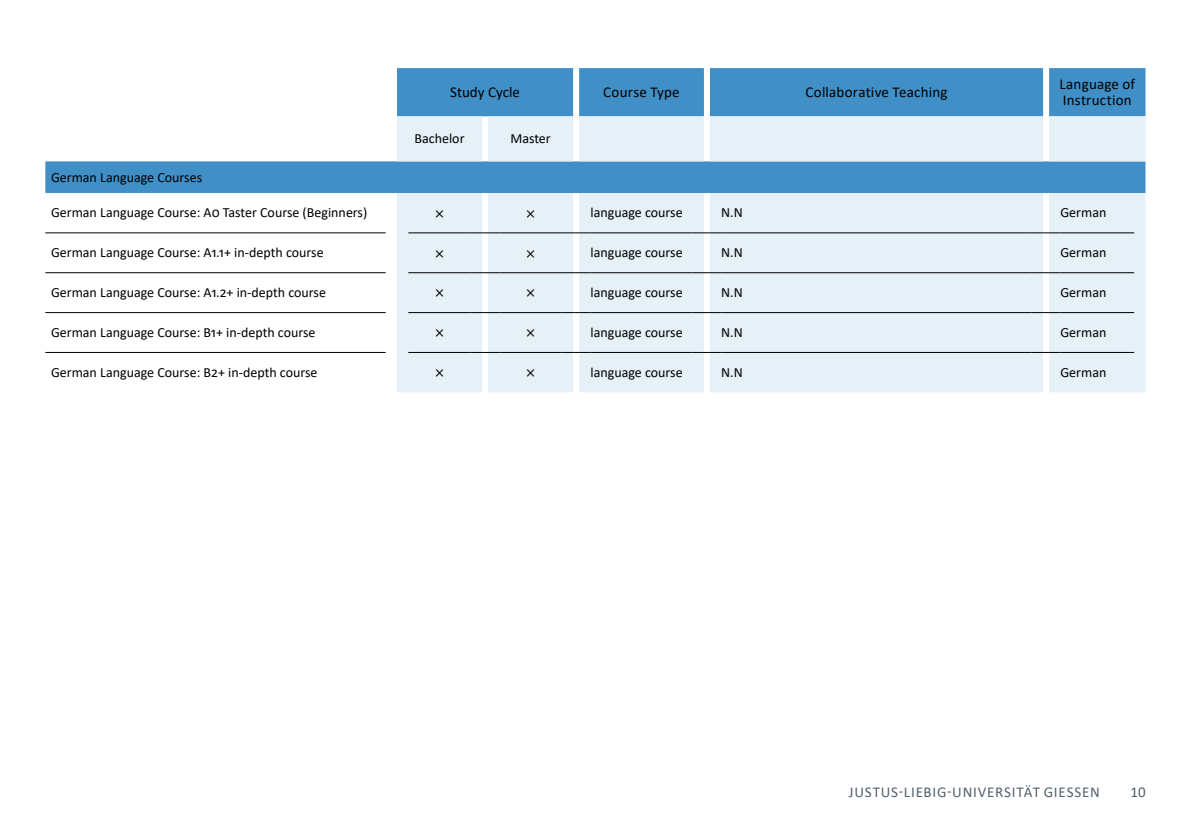
<style>
.page{position:relative;width:1191px;height:840px;background:#fff}
.page>*{position:absolute;margin:0;border:0;box-sizing:border-box;transform-origin:0 0}
.t1{font:300 18px "Calibri";color:#000}
.t2{font:15px/16px "Calibri";letter-spacing:.01em;color:#000}
.t3{font:15px "Calibri";letter-spacing:.05em;color:#53606b}
.t4{font:14px "Calibri";color:#000}
</style>
<div class="page">
<svg style="left:45px;top:68px;width:1100px;height:125px;fill:#408fc6"></svg>
<svg style="left:397px;top:116px;width:748px;height:276px;background:#d2e4f0"></svg>
<hr style="left:45px;top:232px;width:341px;height:1px;background:#000">
<hr style="left:45px;top:272px;width:341px;height:1px;background:#000">
<hr style="left:45px;top:312px;width:341px;height:1px;background:#000">
<hr style="left:45px;top:352px;width:341px;height:1px;background:#000">
<hr style="left:408px;top:232px;width:63px;height:1px;background:#000">
<svg style="left:471px;top:232px;width:28px;height:1px"></svg>
<hr style="left:499px;top:232px;width:63px;height:1px;background:#000">
<svg style="left:562px;top:232px;width:28px;height:1px"></svg>
<hr style="left:590px;top:232px;width:102px;height:1px;background:#000">
<svg style="left:692px;top:232px;width:29px;height:1px"></svg>
<hr style="left:721px;top:232px;width:310px;height:1px;background:#000">
<svg style="left:1031px;top:232px;width:29px;height:1px"></svg>
<hr style="left:1060px;top:232px;width:74px;height:1px;background:#000">
<hr style="left:408px;top:272px;width:63px;height:1px;background:#000">
<svg style="left:471px;top:272px;width:28px;height:1px"></svg>
<hr style="left:499px;top:272px;width:63px;height:1px;background:#000">
<svg style="left:562px;top:272px;width:28px;height:1px"></svg>
<hr style="left:590px;top:272px;width:102px;height:1px;background:#000">
<svg style="left:692px;top:272px;width:29px;height:1px"></svg>
<hr style="left:721px;top:272px;width:310px;height:1px;background:#000">
<svg style="left:1031px;top:272px;width:29px;height:1px"></svg>
<hr style="left:1060px;top:272px;width:74px;height:1px;background:#000">
<hr style="left:408px;top:312px;width:63px;height:1px;background:#000">
<svg style="left:471px;top:312px;width:28px;height:1px"></svg>
<hr style="left:499px;top:312px;width:63px;height:1px;background:#000">
<svg style="left:562px;top:312px;width:28px;height:1px"></svg>
<hr style="left:590px;top:312px;width:102px;height:1px;background:#000">
<svg style="left:692px;top:312px;width:29px;height:1px"></svg>
<hr style="left:721px;top:312px;width:310px;height:1px;background:#000">
<svg style="left:1031px;top:312px;width:29px;height:1px"></svg>
<hr style="left:1060px;top:312px;width:74px;height:1px;background:#000">
<hr style="left:408px;top:352px;width:63px;height:1px;background:#000">
<svg style="left:471px;top:352px;width:28px;height:1px"></svg>
<hr style="left:499px;top:352px;width:63px;height:1px;background:#000">
<svg style="left:562px;top:352px;width:28px;height:1px"></svg>
<hr style="left:590px;top:352px;width:102px;height:1px;background:#000">
<svg style="left:692px;top:352px;width:29px;height:1px"></svg>
<hr style="left:721px;top:352px;width:310px;height:1px;background:#000">
<svg style="left:1031px;top:352px;width:29px;height:1px"></svg>
<hr style="left:1060px;top:352px;width:74px;height:1px;background:#000">
<p class="t2" style="left:450px;top:84px;width:71px">Study Cycle</p>
<p class="t2" style="left:603px;top:84px;width:78px">Course Type</p>
<p class="t2" style="left:805px;top:84px;width:143px">Collaborative Teaching</p>
<p class="t2" style="left:1059px;top:76px;width:77px">Language of<br>Instruction</p>
<p class="t4" style="left:414px;top:129px;width:52px">Bachelor</p>
<p class="t4" style="left:510px;top:129px;width:42px">Master</p>
<p class="t4" style="left:51px;top:167px;width:153px">German Language Courses</p>
<p class="t4" style="left:51px;top:203px;width:318px">German Language Course: A0 Taster Course (Beginners)</p>
<p class="t1" style="left:435px;top:201px;width:10px">×</p>
<p class="t1" style="left:526px;top:201px;width:10px">×</p>
<p class="t4" style="left:590px;top:203px;width:94px">language course</p>
<p class="t4" style="left:721px;top:203px;width:23px">N.N</p>
<p class="t4" style="left:1060px;top:203px;width:47px">German</p>
<p class="t4" style="left:51px;top:243px;width:274px">German Language Course: A1.1+ in-depth course</p>
<p class="t1" style="left:435px;top:241px;width:10px">×</p>
<p class="t1" style="left:526px;top:241px;width:10px">×</p>
<p class="t4" style="left:590px;top:243px;width:94px">language course</p>
<p class="t4" style="left:721px;top:243px;width:23px">N.N</p>
<p class="t4" style="left:1060px;top:243px;width:47px">German</p>
<p class="t4" style="left:51px;top:282px;width:276px">German Language Course: A1.2+ in-depth course</p>
<p class="t1" style="left:435px;top:281px;width:10px">×</p>
<p class="t1" style="left:526px;top:281px;width:10px">×</p>
<p class="t4" style="left:590px;top:282px;width:94px">language course</p>
<p class="t4" style="left:721px;top:282px;width:23px">N.N</p>
<p class="t4" style="left:1060px;top:282px;width:47px">German</p>
<p class="t4" style="left:51px;top:322px;width:266px">German Language Course: B1+ in-depth course</p>
<p class="t1" style="left:435px;top:321px;width:10px">×</p>
<p class="t1" style="left:526px;top:321px;width:10px">×</p>
<p class="t4" style="left:590px;top:322px;width:94px">language course</p>
<p class="t4" style="left:721px;top:322px;width:23px">N.N</p>
<p class="t4" style="left:1060px;top:322px;width:47px">German</p>
<p class="t4" style="left:51px;top:362px;width:268px">German Language Course: B2+ in-depth course</p>
<p class="t1" style="left:435px;top:361px;width:10px">×</p>
<p class="t1" style="left:526px;top:361px;width:10px">×</p>
<p class="t4" style="left:590px;top:362px;width:94px">language course</p>
<p class="t4" style="left:721px;top:362px;width:23px">N.N</p>
<p class="t4" style="left:1060px;top:362px;width:47px">German</p>
<p class="t3" style="left:849px;top:781px;width:252px">JUSTUS-LIEBIG-UNIVERSITÄT GIESSEN</p>
<p class="t3" style="left:1130px;top:781px;width:17px">10</p>
</div>
